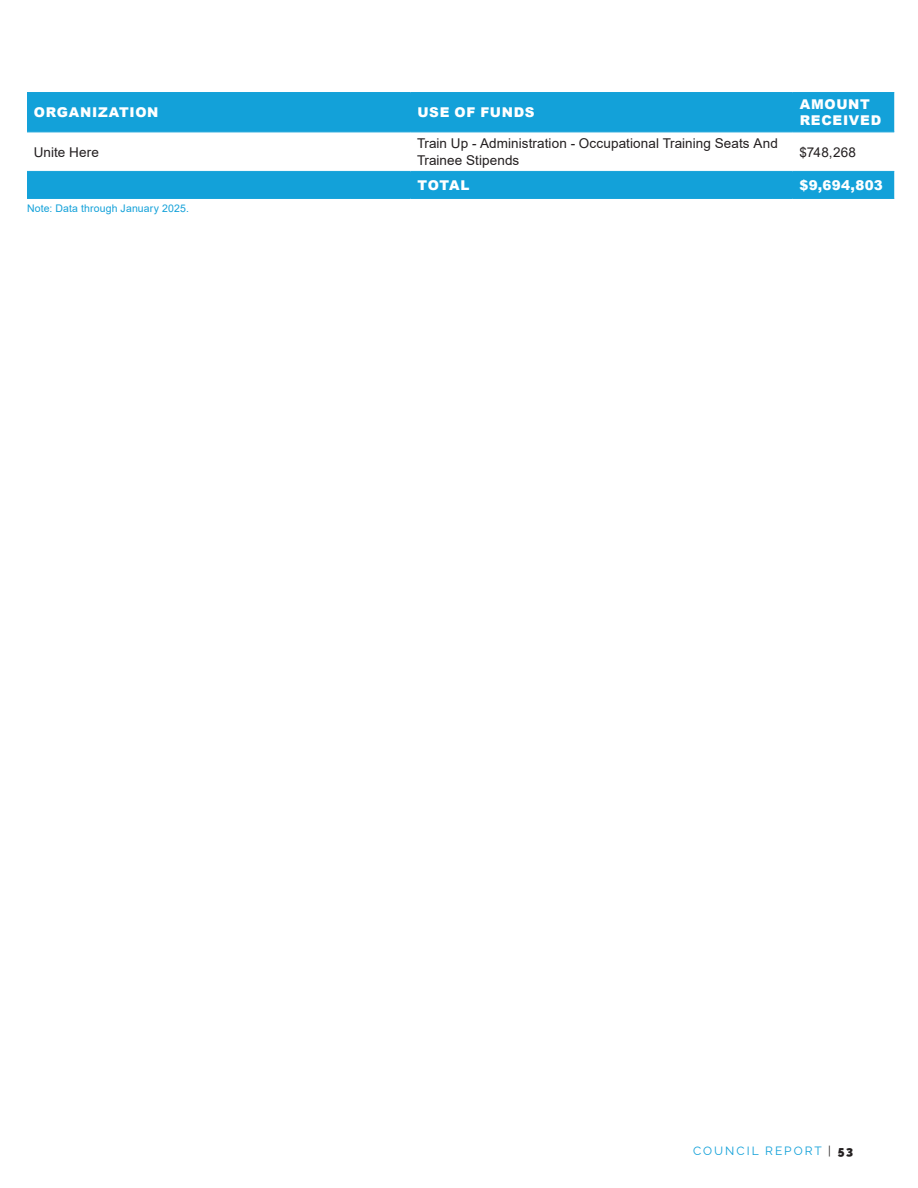
<style>
.page{position:relative;width:918px;height:1188px;background:#fff}
.page>*{position:absolute;margin:0;border:0;box-sizing:border-box;transform-origin:0 0}
.Table_Text{font:13.5px/16.2px "Arial";letter-spacing:.005em;color:#231f20}
.Header_Table_Text{font:900 13.5px/16.2px "Arial";letter-spacing:.05em;color:#fff}
.t1{font:12px "Raleway";letter-spacing:.165em;color:#13a1d9}
.Table_Footnote{font:10.5px "Arial";letter-spacing:.015em;color:#13a1d9}
.s1{color:#231f20}
.s2{font-weight:900;color:#231f20}
</style>
<div class="page">
<div style="left:27px;top:93px;width:867px;height:105px;background:#13a1d9"></div>
<svg style="left:27px;top:133px;width:867px;height:38px"></svg>
<hr style="left:27px;top:92px;width:383px;height:1px;background:#13a1d9">
<hr style="left:410px;top:92px;width:383px;height:1px;background:#13a1d9">
<hr style="left:793px;top:92px;width:101px;height:1px;background:#13a1d9">
<hr style="left:27px;top:132px;width:383px;height:1px;background:#13a1d9">
<hr style="left:410px;top:132px;width:383px;height:1px;background:#13a1d9">
<hr style="left:793px;top:132px;width:101px;height:1px;background:#13a1d9">
<hr style="left:27px;top:171px;width:383px;height:1px;background:#13a1d9">
<hr style="left:410px;top:171px;width:383px;height:1px;background:#13a1d9">
<hr style="left:793px;top:171px;width:101px;height:1px;background:#13a1d9">
<hr style="left:27px;top:198px;width:383px;height:1px;background:#13a1d9">
<hr style="left:410px;top:198px;width:383px;height:1px;background:#13a1d9">
<hr style="left:793px;top:198px;width:101px;height:1px;background:#13a1d9">
<p class="Header_Table_Text" style="left:34px;top:104px;width:126px">ORGANIZATION</p>
<p class="Header_Table_Text" style="left:417px;top:104px;width:119px">USE OF FUNDS</p>
<p class="Header_Table_Text" style="left:800px;top:96px;width:83px">AMOUNT<br>RECEIVED</p>
<p class="Table_Text" style="left:34px;top:144px;width:67px">Unite Here</p>
<p class="Table_Text" style="left:417px;top:136px;width:362px">Train Up - Administration - Occupational Training Seats And<br>Trainee Stipends</p>
<p class="Table_Text" style="left:799px;top:144px;width:58px">$748,268</p>
<p class="Header_Table_Text" style="left:417px;top:176px;width:54px">TOTAL</p>
<p class="Header_Table_Text" style="left:799px;top:176px;width:85px">$9,694,803</p>
<p class="Table_Footnote" style="left:27px;top:201px;width:164px">Note: Data through January 2025.</p>
<p class="t1" style="left:693px;top:1141px;width:161px">COUNCIL REPORT <span class="s1">|</span> <span class="s2">53</span></p>
</div>
